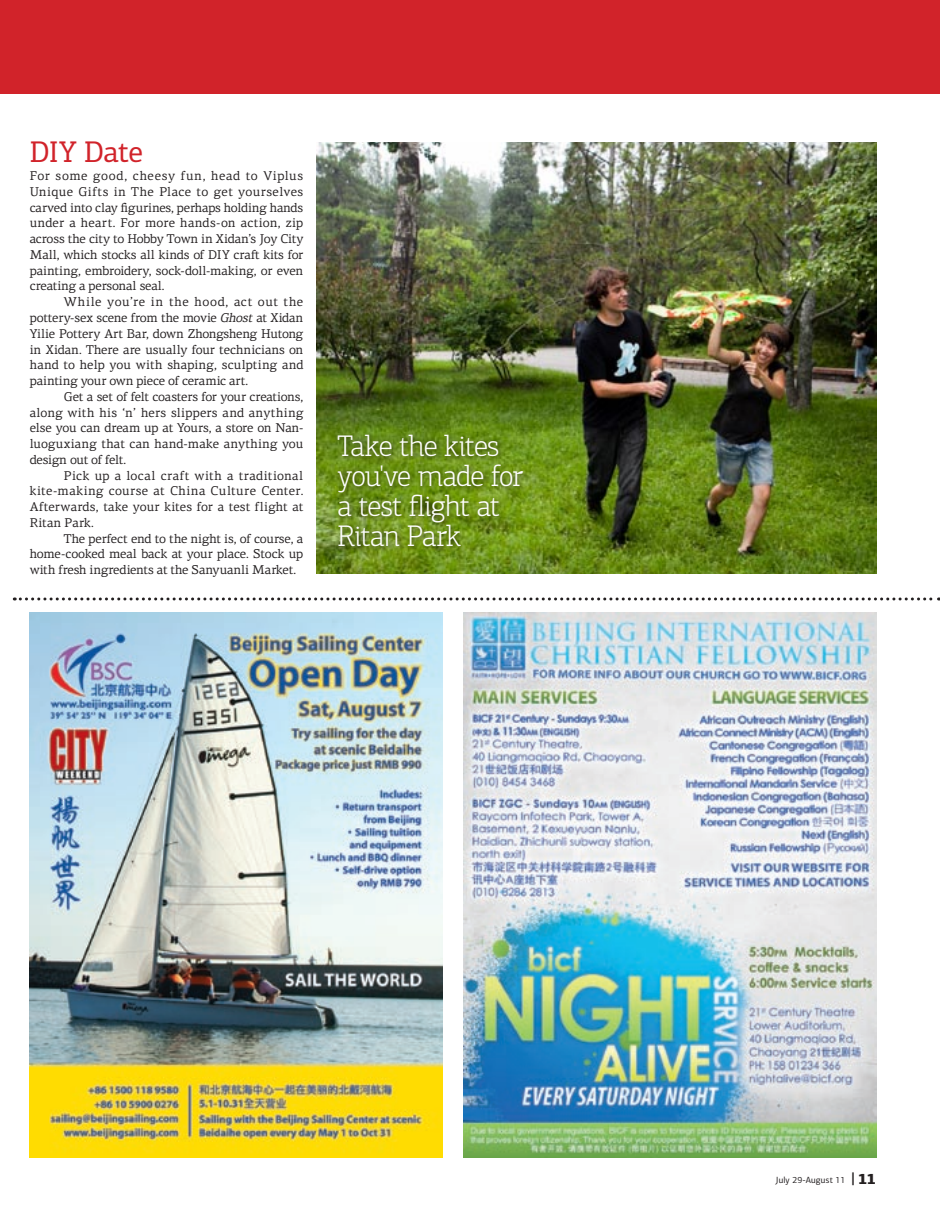
<style>
.page{position:relative;width:940px;height:1217px;background:#fff}
.page>*{position:absolute;margin:0;border:0;box-sizing:border-box;transform-origin:0 0}
.t1{font:300 30px/30px "PF Centro Slab Pro";letter-spacing:-.035em;color:#fff}
.t2{font:30px "PF Centro Slab Pro";letter-spacing:-.025em;color:#d1232a}
.t3{font:12.75px/15.8px "PF Centro Serif Pro";letter-spacing:-.005em;color:#231f20;text-align:justify}
.t4{font:9px "PF Centro Sans Pro";letter-spacing:.01em;color:#231f20}
.s1{font-style:italic}
.s2{font-weight:700;font-size:15px}
.s3{font-family:"PF Centro Slab Pro";font-weight:900;font-size:15px}
</style>
<div class="page">
<div style="left:0;top:0;width:13px;height:94px;background:#d1232a"></div>
<div style="left:13px;top:0;width:927px;height:94px;background:#d1232a"></div>
<svg style="left:14px;top:597px;width:925px;height:3px"></svg>
<img style="left:316px;top:142px;width:560px;height:431px">
<div style="left:335px;top:431px;width:193px;height:121px;background:#231f20;opacity:.6"></div>
<img style="left:463px;top:612px;width:413px;height:545px">
<img style="left:30px;top:612px;width:412px;height:545px">
<h1 class="t2" style="left:30px;top:133px;width:115px">DIY Date</h1>
<p class="t3" style="left:30px;top:168px;width:275px">For some good, cheesy fun, head to Viplus Unique Gifts in The Place to get yourselves carved into clay figurines, perhaps holding hands under a heart. For more hands-on action, zip across the city to Hobby Town in Xidan’s Joy City Mall, which stocks all kinds of DIY craft kits for painting, embroidery, sock-doll-making, or even creating a personal seal.</p>
<p class="t3" style="left:30px;top:294px;width:275px;text-indent:34px">While you’re in the hood, act out the pottery-sex scene from the movie <span class="s1">Ghost</span> at Xidan Yilie Pottery Art Bar, down Zhongsheng Hutong in Xidan. There are usually four technicians on hand to help you with shaping, sculpting and painting your own piece of ceramic art.</p>
<p class="t3" style="left:30px;top:388px;width:275px;text-indent:34px">Get a set of felt coasters for your creations, along with his ‘n’ hers slippers and anything else you can dream up at Yours, a store on Nan&shy;luoguxiang that can hand-make anything you design out of felt.</p>
<p class="t3" style="left:30px;top:467px;width:275px;text-indent:34px">Pick up a local craft with a traditional kite-making course at China Culture Center.<br>Afterwards, take your kites for a test flight at Ritan Park.</p>
<p class="t3" style="left:30px;top:530px;width:275px;text-indent:34px">The perfect end to the night is, of course, a home-cooked meal back at your place. Stock up with fresh ingredients at the Sanyuanli Market.</p>
<h1 class="t1" style="left:337px;top:431px;width:187px">Take the kites you've made for a test flight at<br>Ritan Park</h1>
<p class="t4" style="left:776px;top:1174px;width:102px">July 29-August 11 <span class="s2">|</span> <span class="s3">11</span></p>
</div>
